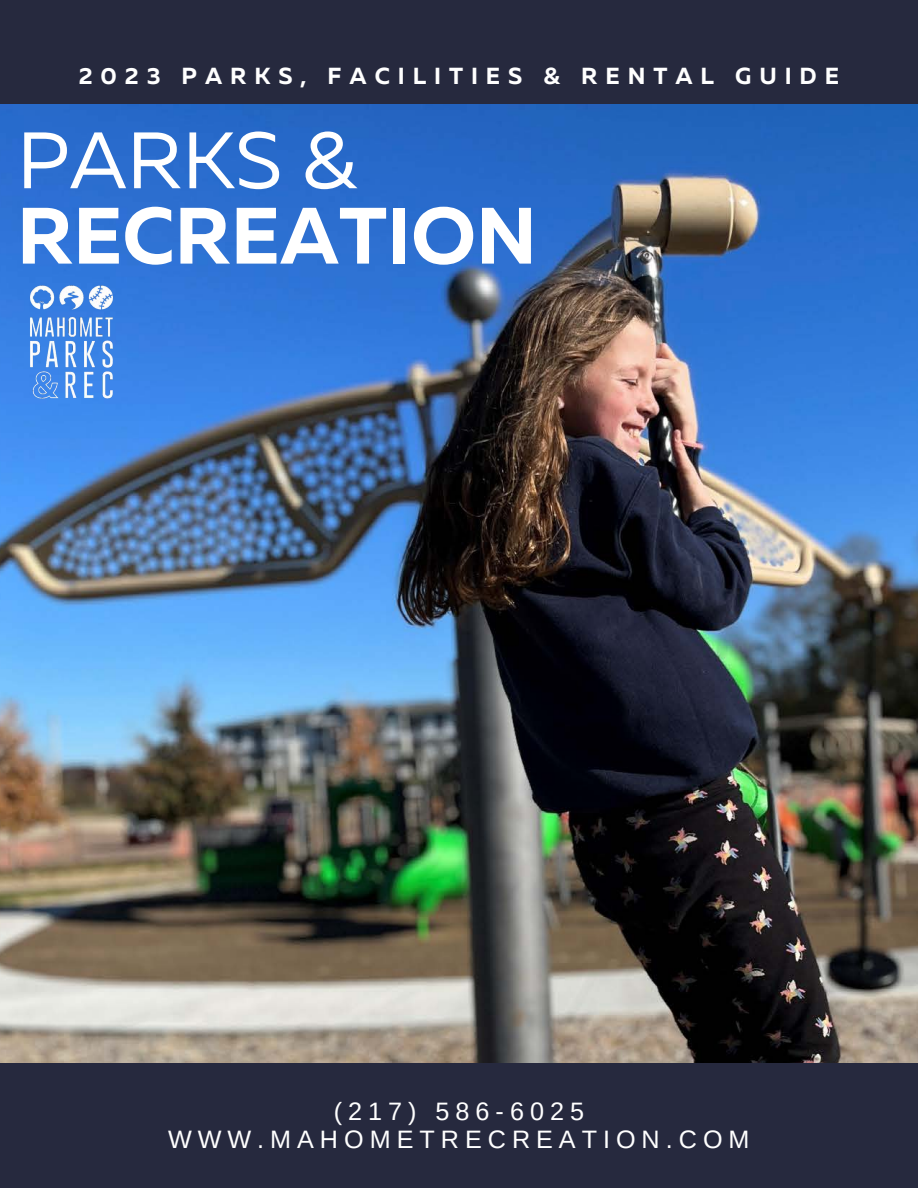
<style>
.page{position:relative;width:918px;height:1188px;background:#fff}
.page>*{position:absolute;margin:0;border:0;box-sizing:border-box;transform-origin:0 0}
.t1{font:700 79.65px "Muller";color:#fff}
.t2{font:79.65px "Muller";color:#fff}
.t3{font:25.2px/28.2px "Arimo";letter-spacing:.24em;color:#fff;text-align:center}
.t4{font:700 23.25px "Muller";letter-spacing:.34em;color:#fff}
</style>
<div class="page">
<img style="left:0;top:104px;width:918px;height:959px">
<div style="left:0;top:0;width:918px;height:104px;background:#26293e"></div>
<div style="left:0;top:1063px;width:918px;height:125px;background:#26293e"></div>
<img style="left:17px;top:273px;width:109px;height:138px">
<p class="t4" style="left:79px;top:66px;width:762px">2023 PARKS, FACILITIES &amp; RENTAL GUIDE</p>
<h1 class="t2" style="left:17px;top:127px;width:342px">PARKS &amp;</h1>
<h1 class="t1" style="left:17px;top:203px;width:522px">RECREATION</h1>
<p class="t3" style="left:168px;top:1097px;width:583px">(217) 586-6025<br>WWW.MAHOMETRECREATION.COM</p>
</div>
